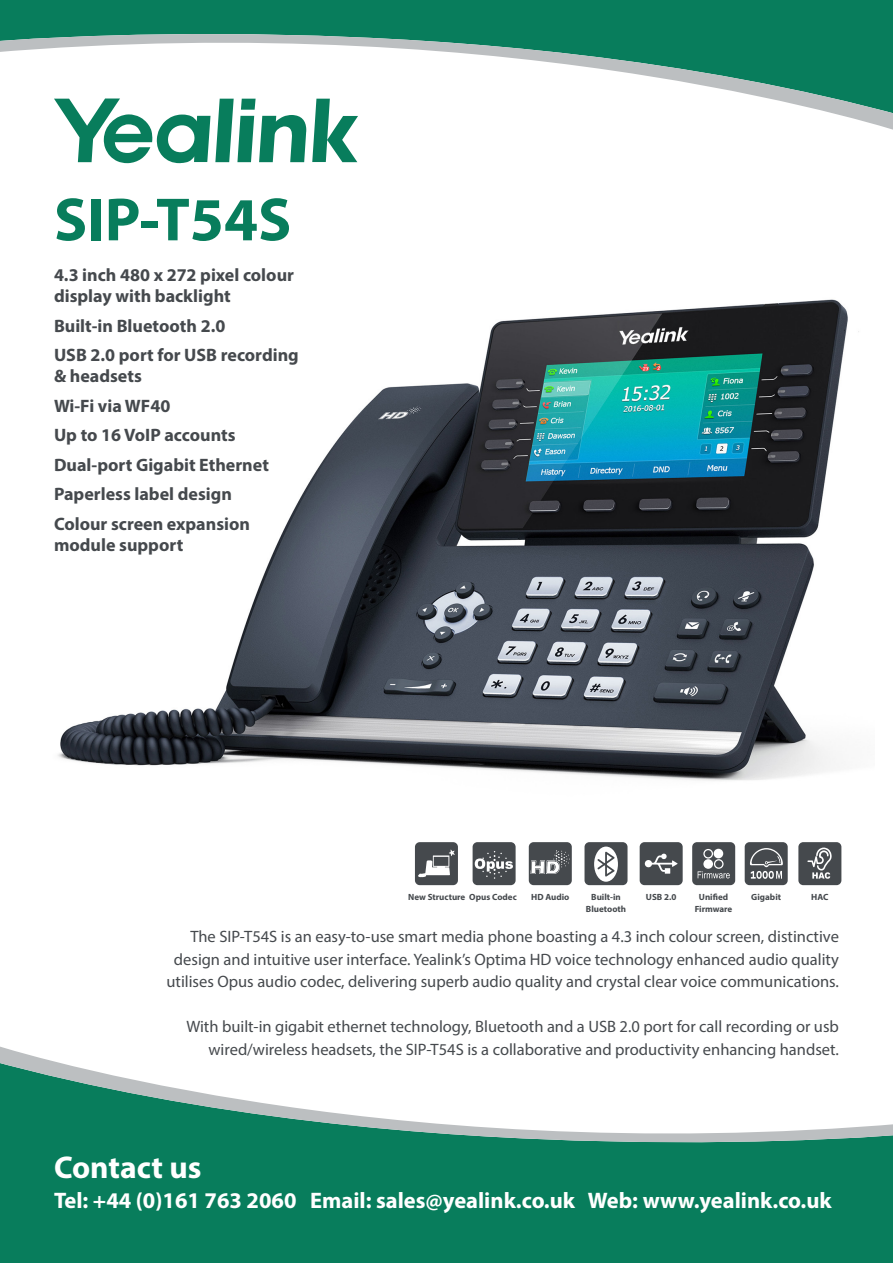
<style>
.page{position:relative;width:893px;height:1263px;background:#fff}
.page>*{position:absolute;margin:0;border:0;box-sizing:border-box;transform-origin:0 0}
.t1{font:700 61.5px "Myriad Pro";color:#087d5c}
.t2{font:700 31.5px "Myriad Pro";color:#fff}
.t3{font:700 22.5px "Myriad Pro";color:#fff}
.t4{font:700 18px/21px "Myriad Pro";color:#45494d}
.t5{font:16.5px/22.5px "Myriad Pro";color:#45494d;text-align:right}
.t6{font:700 9px/12px "Myriad Pro";color:#45494d;text-align:center}
</style>
<div class="page">
<div style="left:0;top:1178px;width:893px;height:85px;background:#087d5c"></div>
<svg style="left:0;top:1046px;width:893px;height:132px"></svg>
<img style="left:58px;top:299px;width:801px;height:482px">
<svg style="left:0;top:0;width:893px;height:134px"></svg>
<svg style="left:312px;top:99px;width:46px;height:63px"></svg>
<svg style="left:54px;top:99px;width:252px;height:64px"></svg>
<div style="left:640px;top:842px;width:43px;height:43px;background:#45494d;border-radius:5px"></div>
<svg style="left:645px;top:854px;width:32px;height:20px"></svg>
<div style="left:584px;top:842px;width:43px;height:43px;background:#45494d;border-radius:5px"></div>
<svg style="left:594px;top:846px;width:24px;height:36px"></svg>
<div style="left:473px;top:842px;width:43px;height:43px;background:#45494d;border-radius:5px"></div>
<svg style="left:475px;top:851px;width:38px;height:28px"></svg>
<div style="left:529px;top:842px;width:43px;height:43px;background:#45494d;border-radius:5px"></div>
<svg style="left:531px;top:850px;width:39px;height:24px"></svg>
<div style="left:415px;top:842px;width:43px;height:43px;background:#45494d;border-radius:5px"></div>
<svg style="left:418px;top:849px;width:37px;height:28px"></svg>
<div style="left:692px;top:842px;width:43px;height:43px;background:#45494d;border-radius:5px"></div>
<svg style="left:698px;top:848px;width:32px;height:30px"></svg>
<div style="left:703px;top:859px;width:10px;height:10px;background:#fff;border-radius:50%"></div>
<div style="left:798px;top:842px;width:43px;height:43px;background:#45494d;border-radius:5px"></div>
<svg style="left:807px;top:847px;width:25px;height:32px"></svg>
<div style="left:745px;top:842px;width:43px;height:43px;background:#45494d;border-radius:5px"></div>
<svg style="left:750px;top:848px;width:33px;height:31px"></svg>
<p class="t1" style="left:54px;top:179px;width:239px">SIP-T54S</p>
<p class="t4" style="left:54px;top:264px;width:241px">4.3 inch 480 x 272 pixel colour display with backlight</p>
<p class="t4" style="left:54px;top:315px;width:173px">Built-in Bluetooth 2.0</p>
<p class="t4" style="left:54px;top:344px;width:246px">USB 2.0 port for USB recording &amp; headsets</p>
<p class="t4" style="left:54px;top:395px;width:118px">Wi-Fi via WF40</p>
<p class="t4" style="left:54px;top:424px;width:183px">Up to 16 VoIP accounts</p>
<p class="t4" style="left:54px;top:454px;width:216px">Dual-port Gigabit Ethernet</p>
<p class="t4" style="left:54px;top:483px;width:179px">Paperless label design</p>
<p class="t4" style="left:54px;top:513px;width:198px">Colour screen expansion module support</p>
<p class="t6" style="left:408px;top:891px;width:110px">New Structure Opus Codec</p>
<p class="t6" style="left:531px;top:891px;width:40px">HD Audio</p>
<p class="t6" style="left:591px;top:891px;width:31px">Built-in</p>
<p class="t6" style="left:586px;top:903px;width:42px">Bluetooth</p>
<p class="t6" style="left:646px;top:891px;width:32px">USB 2.0</p>
<p class="t6" style="left:695px;top:891px;width:39px">Unified<br>Firmware</p>
<p class="t6" style="left:751px;top:891px;width:31px">Gigabit</p>
<p class="t6" style="left:811px;top:891px;width:19px">HAC</p>
<p class="t5" style="left:166px;top:925px;width:674px">The SIP-T54S is an easy-to-use smart media phone boasting a 4.3 inch colour screen, distinctive design and intuitive user interface. Yealink’s Optima HD voice technology enhanced audio quality utilises Opus audio codec, delivering superb audio quality and crystal clear voice communications.</p>
<p class="t5" style="left:186px;top:1015px;width:654px">With built-in gigabit ethernet technology, Bluetooth and a USB 2.0 port for call recording or usb wired/wireless headsets, the SIP-T54S is a collaborative and productivity enhancing handset.</p>
<p class="t2" style="left:54px;top:1147px;width:149px">Contact us</p>
<p class="t3" style="left:54px;top:1186px;width:779px">Tel: +44 (0)161 763 2060 Email: sales@yealink.co.uk Web: www.yealink.co.uk</p>
</div>
